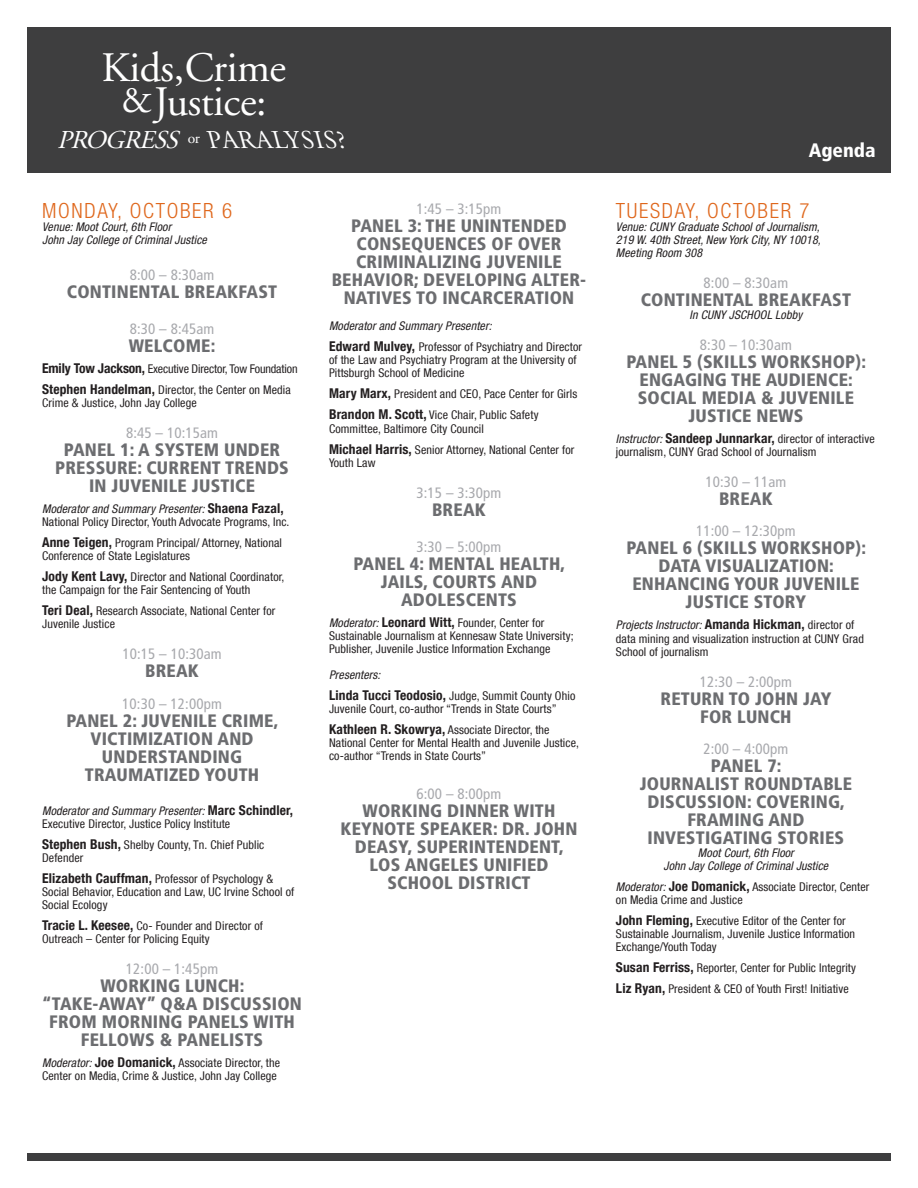
<style>
.page{position:relative;width:918px;height:1188px;background:#fff}
.page>*{position:absolute;margin:0;border:0;box-sizing:border-box;transform-origin:0 0}
.t1{font:41.85px/33.8px "Adobe Garamond";letter-spacing:-.01em;color:#fff;text-align:center}
.t2{font:italic 25.65px "Adobe Garamond";color:#fff}
.t3{font:300 condensed 21px "Helvetica Neue LT Com";letter-spacing:.08em;color:#df671c}
.t4{font:900 condensed 19.5px "Frutiger";color:#fff}
.t5{font:900 condensed 18px/18px "Frutiger";letter-spacing:.01em;color:#6c6d70;text-align:center}
.t6{font:15.6px "Adobe Garamond";color:#fff}
.t7{font:condensed 15px "Frutiger";letter-spacing:.01em;color:#a8a9ad}
.t8{font:condensed 12px/13px "Helvetica Neue LT Com";letter-spacing:.01em;color:#231f20}
.t9{font:italic condensed 12px/13px "Helvetica Neue LT Com";letter-spacing:.01em;color:#231f20}
.t10{font:condensed 12px "Helvetica Neue LT Com";letter-spacing:-.01em;color:#231f20}
.s1{font-size:37.65px}
.s2{font-weight:700;font-size:13.5px}
.s3{font-style:italic}
</style>
<div class="page">
<div style="left:27px;top:1153px;width:864px;height:8px;background:#3e3e3f"></div>
<div style="left:27px;top:27px;width:864px;height:146px;background:#3e3e3f"></div>
<p class="t1" style="left:102px;top:52px;width:186px">Kids, Crime <span class="s1">&amp;</span>Justice:</p>
<p class="t2" style="left:57px;top:126px;width:130px">PROGRESS</p>
<p class="t2" style="left:210px;top:126px;width:147px">PARALYSIS?</p>
<p class="t6" style="left:188px;top:130px;width:13px">or</p>
<p class="t3" style="left:42px;top:199px;width:192px">MONDAY, OCTOBER 6</p>
<p class="t9" style="left:42px;top:220px;width:166px">Venue: Moot Court, 6th Floor<br>John Jay College of Criminal Justice</p>
<p class="t7" style="left:130px;top:266px;width:86px">8:00 – 8:30am</p>
<p class="t5" style="left:67px;top:283px;width:212px">CONTINENTAL BREAKFAST</p>
<p class="t7" style="left:130px;top:320px;width:86px">8:30 – 8:45am</p>
<p class="t5" style="left:129px;top:337px;width:88px">WELCOME:</p>
<p class="t10" style="left:42px;top:362px;width:257px"><span class="s2">Emily Tow Jackson,</span> Executive Director, Tow Foundation</p>
<p class="t8" style="left:42px;top:383px;width:250px"><span class="s2">Stephen Handelman,</span> Director, the Center on Media<br>Crime &amp; Justice, John Jay College</p>
<p class="t7" style="left:126px;top:424px;width:94px">8:45 – 10:15am</p>
<p class="t5" style="left:55px;top:441px;width:235px">PANEL 1: A SYSTEM UNDER<br>PRESSURE: CURRENT TRENDS<br>IN JUVENILE JUSTICE</p>
<p class="t8" style="left:42px;top:502px;width:249px"><span class="s3">Moderator and Summary Presenter:</span> <span class="s2">Shaena Fazal,<br></span>National Policy Director, Youth Advocate Programs, Inc.</p>
<p class="t8" style="left:42px;top:536px;width:241px"><span class="s2">Anne Teigen,</span> Program Principal/ Attorney, National<br>Conference of State Legislatures</p>
<p class="t8" style="left:42px;top:570px;width:244px"><span class="s2">Jody Kent Lavy,</span> Director and National Coordinator, the Campaign for the Fair Sentencing of Youth</p>
<p class="t8" style="left:42px;top:604px;width:235px"><span class="s2">Teri Deal,</span> Research Associate, National Center for<br>Juvenile Justice</p>
<p class="t7" style="left:122px;top:646px;width:101px">10:15 – 10:30am</p>
<p class="t5" style="left:145px;top:662px;width:55px">BREAK</p>
<p class="t7" style="left:122px;top:695px;width:101px">10:30 – 12:00pm</p>
<p class="t5" style="left:66px;top:711px;width:213px">PANEL 2: JUVENILE CRIME,<br>VICTIMIZATION AND<br>UNDERSTANDING<br>TRAUMATIZED YOUTH</p>
<p class="t8" style="left:42px;top:804px;width:253px"><span class="s3">Moderator and Summary Presenter:</span> <span class="s2">Marc Schindler,<br></span>Executive Director, Justice Policy Institute</p>
<p class="t8" style="left:42px;top:838px;width:224px"><span class="s2">Stephen Bush,</span> Shelby County, Tn. Chief Public<br>Defender</p>
<p class="t8" style="left:42px;top:872px;width:254px"><span class="s2">Elizabeth Cauffman,</span> Professor of Psychology &amp;<br>Social Behavior, Education and Law, UC Irvine School of<br>Social Ecology</p>
<p class="t8" style="left:42px;top:919px;width:222px"><span class="s2">Tracie L. Keesee,</span> Co- Founder and Director of<br>Outreach – Center for Policing Equity</p>
<p class="t7" style="left:126px;top:960px;width:94px">12:00 – 1:45pm</p>
<p class="t5" style="left:42px;top:977px;width:261px">WORKING LUNCH: “TAKE-AWAY” Q&amp;A DISCUSSION<br>FROM MORNING PANELS WITH<br>FELLOWS &amp; PANELISTS</p>
<p class="t8" style="left:42px;top:1056px;width:240px"><span class="s3">Moderator:</span> <span class="s2">Joe Domanick,</span> Associate Director, the<br>Center on Media, Crime &amp; Justice, John Jay College</p>
<p class="t7" style="left:417px;top:200px;width:86px">1:45 – 3:15pm</p>
<p class="t5" style="left:332px;top:217px;width:256px">PANEL 3: THE UNINTENDED<br>CONSEQUENCES OF OVER<br>CRIMINALIZING JUVENILE<br>BEHAVIOR; DEVELOPING ALTER-<br>NATIVES TO INCARCERATION</p>
<p class="t9" style="left:329px;top:320px;width:164px">Moderator and Summary Presenter:</p>
<p class="t8" style="left:329px;top:340px;width:254px"><span class="s2">Edward Mulvey,</span> Professor of Psychiatry and Director of the Law and Psychiatry Program at the University of<br>Pittsburgh School of Medicine</p>
<p class="t8" style="left:329px;top:388px;width:250px"><span class="s2">Mary Marx,</span> President and CEO, Pace Center for Girls</p>
<p class="t8" style="left:329px;top:409px;width:211px"><span class="s2">Brandon M. Scott,</span> Vice Chair, Public Safety<br>Committee, Baltimore City Council</p>
<p class="t8" style="left:329px;top:443px;width:247px"><span class="s2">Michael Harris,</span> Senior Attorney, National Center for<br>Youth Law</p>
<p class="t7" style="left:417px;top:484px;width:86px">3:15 – 3:30pm</p>
<p class="t5" style="left:432px;top:500px;width:55px">BREAK</p>
<p class="t7" style="left:417px;top:538px;width:86px">3:30 – 5:00pm</p>
<p class="t5" style="left:353px;top:554px;width:213px">PANEL 4: MENTAL HEALTH,<br>JAILS, COURTS AND<br>ADOLESCENTS</p>
<p class="t8" style="left:329px;top:616px;width:246px"><span class="s3">Moderator:</span> <span class="s2">Leonard Witt,</span> Founder, Center for<br>Sustainable Journalism at Kennesaw State University;<br>Publisher, Juvenile Justice Information Exchange</p>
<p class="t9" style="left:329px;top:668px;width:53px">Presenters:</p>
<p class="t8" style="left:329px;top:689px;width:248px"><span class="s2">Linda Tucci Teodosio,</span> Judge, Summit County Ohio<br>Juvenile Court, co-author “Trends in State Courts”</p>
<p class="t8" style="left:329px;top:723px;width:252px"><span class="s2">Kathleen R. Skowrya,</span> Associate Director, the<br>National Center for Mental Health and Juvenile Justice, co-author “Trends in State Courts”</p>
<p class="t7" style="left:417px;top:785px;width:86px">6:00 – 8:00pm</p>
<p class="t5" style="left:341px;top:802px;width:238px">WORKING DINNER WITH<br>KEYNOTE SPEAKER: DR. JOHN<br>DEASY, SUPERINTENDENT,<br>LOS ANGELES UNIFIED<br>SCHOOL DISTRICT</p>
<p class="t4" style="left:809px;top:139px;width:68px">Agenda</p>
<p class="t3" style="left:616px;top:199px;width:195px">TUESDAY, OCTOBER 7</p>
<p class="t9" style="left:616px;top:220px;width:206px;text-align:justify">Venue: CUNY Graduate School of Journalism, 219 W. 40th Street, New York City, NY 10018, Meeting Room 308</p>
<p class="t7" style="left:704px;top:274px;width:86px">8:00 – 8:30am</p>
<p class="t5" style="left:641px;top:291px;width:212px">CONTINENTAL BREAKFAST</p>
<p class="t9" style="left:690px;top:308px;width:114px">In CUNY JSCHOOL Lobby</p>
<p class="t7" style="left:700px;top:336px;width:94px">8:30 – 10:30am</p>
<p class="t5" style="left:626px;top:353px;width:241px">PANEL 5 (SKILLS WORKSHOP):</p>
<p class="t5" style="left:638px;top:371px;width:218px">ENGAGING THE AUDIENCE:<br>SOCIAL MEDIA &amp; JUVENILE<br>JUSTICE NEWS</p>
<p class="t8" style="left:616px;top:432px;width:260px"><span class="s3">Instructor:</span> <span class="s2">Sandeep Junnarkar,</span> director of interactive journalism, CUNY Grad School of Journalism</p>
<p class="t7" style="left:705px;top:473px;width:82px">10:30 – 11am</p>
<p class="t5" style="left:719px;top:490px;width:55px">BREAK</p>
<p class="t7" style="left:696px;top:523px;width:101px">11:00 – 12:30pm</p>
<p class="t5" style="left:626px;top:539px;width:241px">PANEL 6 (SKILLS WORKSHOP):</p>
<p class="t5" style="left:632px;top:557px;width:229px">DATA VISUALIZATION:<br>ENHANCING YOUR JUVENILE<br>JUSTICE STORY</p>
<p class="t8" style="left:616px;top:619px;width:249px"><span class="s3">Projects Instructor:</span> <span class="s2">Amanda Hickman,</span> director of data mining and visualization instruction at CUNY Grad<br>School of journalism</p>
<p class="t7" style="left:700px;top:673px;width:94px">12:30 – 2:00pm</p>
<p class="t5" style="left:661px;top:689px;width:172px">RETURN TO JOHN JAY<br>FOR LUNCH</p>
<p class="t7" style="left:703px;top:740px;width:86px">2:00 – 4:00pm</p>
<p class="t5" style="left:640px;top:756px;width:214px">PANEL 7:<br>JOURNALIST ROUNDTABLE<br>DISCUSSION: COVERING,<br>FRAMING AND<br>INVESTIGATING STORIES</p>
<p class="t9" style="left:664px;top:846px;width:166px;text-align:center">Moot Court, 6th Floor<br>John Jay College of Criminal Justice</p>
<p class="t8" style="left:616px;top:880px;width:255px"><span class="s3">Moderator:</span> <span class="s2">Joe Domanick,</span> Associate Director, Center on Media Crime and Justice</p>
<p class="t8" style="left:616px;top:914px;width:241px"><span class="s2">John Fleming,</span> Executive Editor of the Center for<br>Sustainable Journalism, Juvenile Justice Information<br>Exchange/Youth Today</p>
<p class="t8" style="left:616px;top:961px;width:242px"><span class="s2">Susan Ferriss,</span> Reporter, Center for Public Integrity</p>
<p class="t8" style="left:616px;top:982px;width:234px"><span class="s2">Liz Ryan,</span> President &amp; CEO of Youth First! Initiative</p>
</div>
